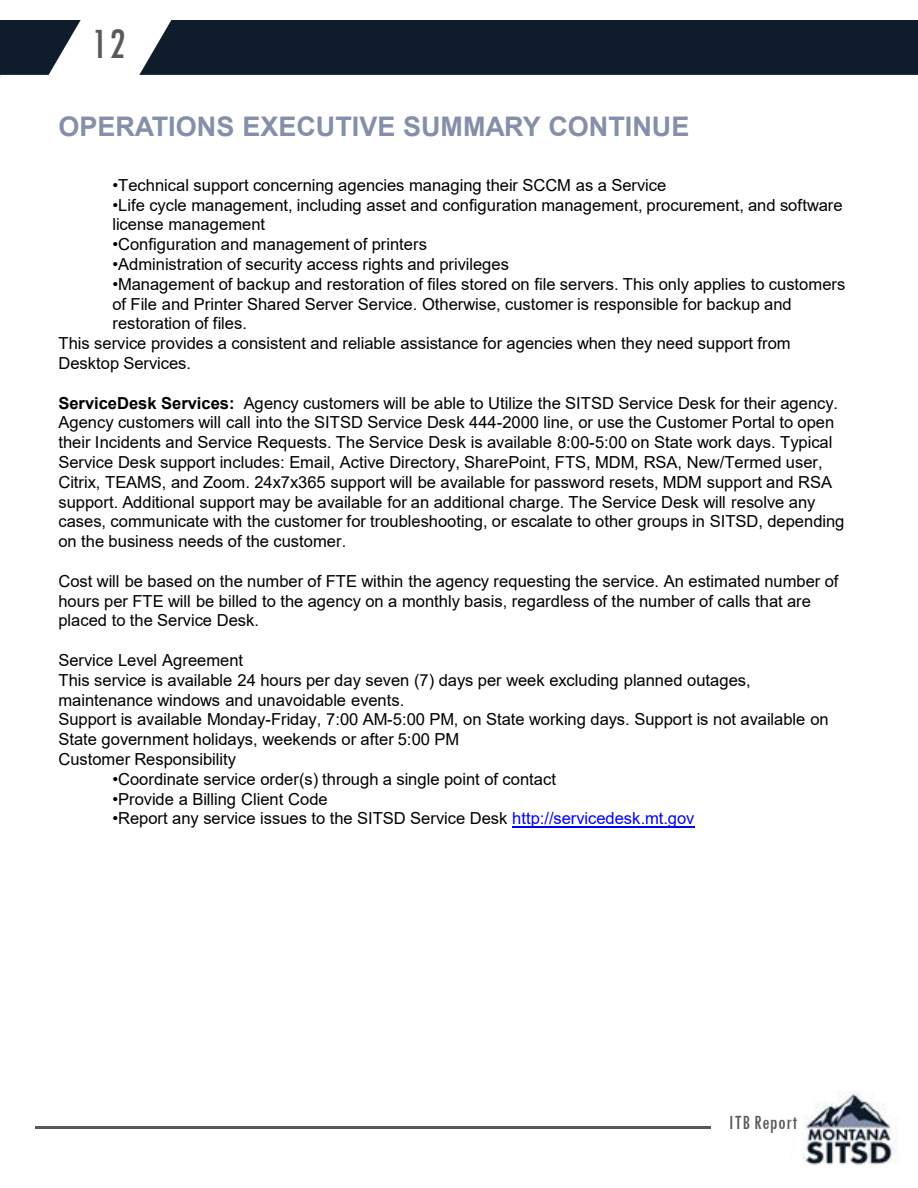
<style>
.page{position:relative;width:918px;height:1188px;background:#fff}
.page>*{position:absolute;margin:0;border:0;box-sizing:border-box;transform-origin:0 0}
.t1{font:condensed 45px "Tw Cen";color:#59595c}
.t2{font:700 27px "Arial";color:#858faa}
.t3{font:condensed 21px "Tw Cen";letter-spacing:.02em;color:#59595c}
.t4{font:16.5px/19.8px "Arial";color:#000}
.s1{font-weight:700}
.s2{color:#00f}
</style>
<div class="page">
<div style="left:0;top:20px;width:918px;height:56px;background:#0f1c2c"></div>
<svg style="left:48px;top:20px;width:124px;height:55px"></svg>
<hr style="left:0;top:75px;width:918px;height:3px;background:#fff">
<hr style="left:512px;top:826px;width:182px;height:1px;background:#00f">
<hr style="left:35px;top:1126px;width:676px;height:3px;background:#59595c">
<img style="left:802px;top:1092px;width:95px;height:73px">
<p class="t1" style="left:91px;top:17px;width:36px">12</p>
<p class="t2" style="left:58px;top:108px;width:632px">OPERATIONS EXECUTIVE SUMMARY CONTINUE</p>
<p class="t4" style="left:112px;top:175px;width:555px">•Technical support concerning agencies managing their SCCM as a Service</p>
<p class="t4" style="left:112px;top:195px;width:732px">•Life cycle management, including asset and configuration management, procurement, and software license management</p>
<p class="t4" style="left:112px;top:234px;width:316px">•Configuration and management of printers</p>
<p class="t4" style="left:112px;top:254px;width:398px">•Administration of security access rights and privileges</p>
<p class="t4" style="left:112px;top:274px;width:734px">•Management of backup and restoration of files stored on file servers. This only applies to customers of File and Printer Shared Server Service. Otherwise, customer is responsible for backup and restoration of files.</p>
<p class="t4" style="left:58px;top:333px;width:734px">This service provides a consistent and reliable assistance for agencies when they need support from<br>Desktop Services.</p>
<p class="t4" style="left:58px;top:393px;width:788px"><span class="s1">ServiceDesk Services:</span> Agency customers will be able to Utilize the SITSD Service Desk for their agency.<br>Agency customers will call into the SITSD Service Desk 444-2000 line, or use the Customer Portal to open their Incidents and Service Requests. The Service Desk is available 8:00-5:00 on State work days. Typical Service Desk support includes: Email, Active Directory, SharePoint, FTS, MDM, RSA, New/Termed user, Citrix, TEAMS, and Zoom. 24x7x365 support will be available for password resets, MDM support and RSA support. Additional support may be available for an additional charge. The Service Desk will resolve any cases, communicate with the customer for troubleshooting, or escalate to other groups in SITSD, depending on the business needs of the customer.</p>
<p class="t4" style="left:58px;top:571px;width:782px">Cost will be based on the number of FTE within the agency requesting the service. An estimated number of hours per FTE will be billed to the agency on a monthly basis, regardless of the number of calls that are placed to the Service Desk.</p>
<p class="t4" style="left:58px;top:650px;width:186px">Service Level Agreement</p>
<p class="t4" style="left:58px;top:670px;width:694px">This service is available 24 hours per day seven (7) days per week excluding planned outages, maintenance windows and unavoidable events.</p>
<p class="t4" style="left:58px;top:710px;width:772px">Support is available Monday-Friday, 7:00 AM-5:00 PM, on State working days. Support is not available on<br>State government holidays, weekends or after 5:00 PM</p>
<p class="t4" style="left:58px;top:749px;width:179px">Customer Responsibility</p>
<p class="t4" style="left:112px;top:769px;width:445px">•Coordinate service order(s) through a single point of contact</p>
<p class="t4" style="left:112px;top:789px;width:217px">•Provide a Billing Client Code</p>
<p class="t4" style="left:112px;top:809px;width:584px">•Report any service issues to the SITSD Service Desk <span class="s2">http://servicedesk.mt.gov</span></p>
<p class="t3" style="left:729px;top:1110px;width:70px">ITB Report</p>
</div>
